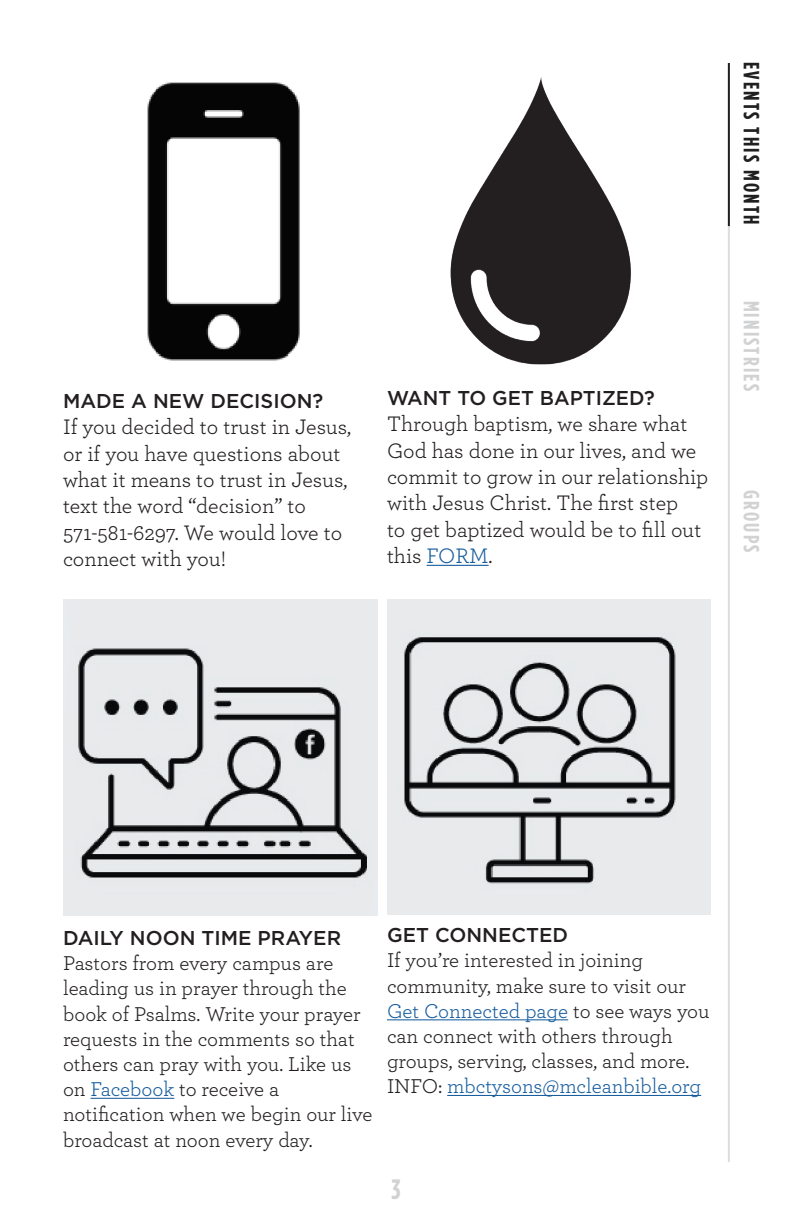
<style>
.page{position:relative;width:792px;height:1224px;background:#fff}
.page>*{position:absolute;margin:0;border:0;box-sizing:border-box;transform-origin:0 0}
.t1{font:700 28px "Gotham Condensed";color:#d1d2d4}
.t2{font:22px/26.4px "Archer";color:#231f20}
.t3{font:700 22px "Gotham Condensed";letter-spacing:.1em;color:#d1d2d4}
.t4{font:700 22px "Gotham Condensed";letter-spacing:.1em;color:#212020}
.t5{font:21px/25.2px "Archer";color:#231f20}
.t6{font:21px "Archer";color:#175d9e}
.t7{font:500 20px "Gotham";color:#231f20}
.s1{color:#175d9e}
.s2{color:#231f20}
</style>
<div class="page">
<hr style="left:728px;top:63px;width:2px;height:1099px;background:#dcdddf">
<hr style="left:728px;top:63px;width:2px;height:163px;background:#231f20">
<hr style="left:91px;top:1098px;width:83px;height:1px;background:#175d9e">
<hr style="left:387px;top:1019px;width:181px;height:1px;background:#175d9e">
<hr style="left:447px;top:1095px;width:254px;height:1px;background:#175d9e">
<img style="left:63px;top:600px;width:315px;height:316px">
<img style="left:387px;top:600px;width:324px;height:315px">
<img style="left:147px;top:82px;width:153px;height:279px">
<img style="left:450px;top:77px;width:181px;height:288px">
<hr style="left:427px;top:565px;width:62px;height:1px;background:#175d9e">
<p class="t7" style="left:63px;top:389px;width:262px">MADE A NEW DECISION?</p>
<p class="t2" style="left:63px;top:413px;width:290px">If you decided to trust in Jesus, or if you have questions about what it means to trust in Jesus, text the word “decision” to</p>
<p class="t2" style="left:63px;top:518px;width:281px">571-581-6297. We would love to connect with you!</p>
<p class="t7" style="left:387px;top:386px;width:270px">WANT TO GET BAPTIZED?</p>
<p class="t2" style="left:387px;top:410px;width:323px">Through baptism, we share what<br>God has done in our lives, and we commit to grow in our relationship with Jesus Christ. The first step<br>to get baptized would be to fill out this <span class="s1">FORM</span>.</p>
<p class="t4" style="left:764px;top:62px;width:164px;rotate:90deg">EVENTS THIS MONTH</p>
<p class="t3" style="left:764px;top:301px;width:92px;rotate:90deg">MINISTRIES</p>
<p class="t3" style="left:764px;top:490px;width:64px;rotate:90deg">GROUPS</p>
<p class="t7" style="left:63px;top:927px;width:280px">DAILY NOON TIME PRAYER</p>
<p class="t5" style="left:63px;top:950px;width:311px">Pastors from every campus are leading us in prayer through the book of Psalms. Write your prayer requests in the comments so that others can pray with you. Like us on <span class="s1">Facebook</span> to receive a notification when we begin our live broadcast at noon every day.</p>
<p class="t7" style="left:387px;top:924px;width:183px">GET CONNECTED</p>
<p class="t5" style="left:387px;top:947px;width:258px">If you’re interested in joining</p>
<p class="t5" style="left:387px;top:972px;width:324px">community, make sure to visit our <span class="s1">Get Connected page</span> to see ways you can connect with others through groups, serving, classes, and more.</p>
<p class="t6" style="left:387px;top:1072px;width:316px"><span class="s2">INFO:</span> mbctysons@mcleanbible.org</p>
<h1 class="t1" style="left:391px;top:1174px;width:11px">3</h1>
</div>
